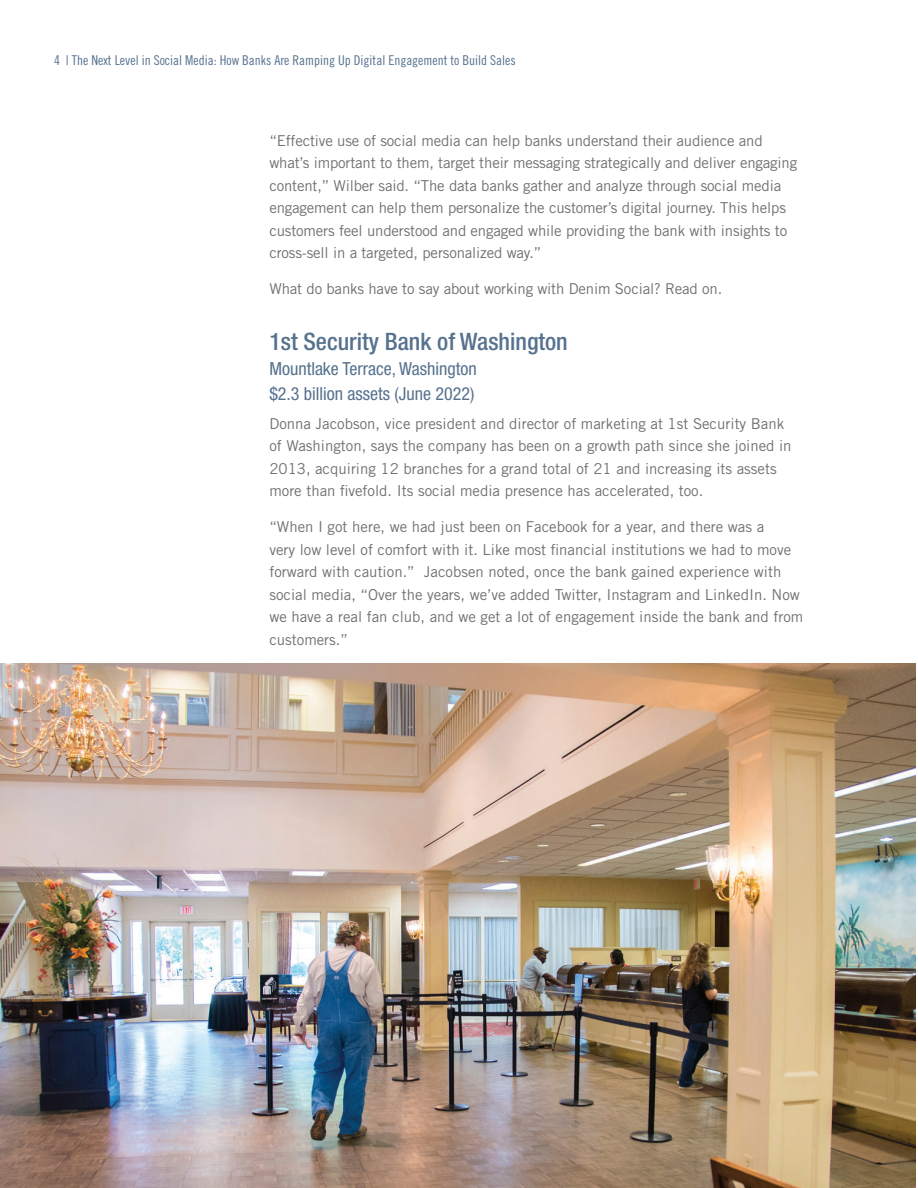
<style>
.page{position:relative;width:918px;height:1188px;background:#fff}
.page>*{position:absolute;margin:0;border:0;box-sizing:border-box;transform-origin:0 0}
.t1{font:500 condensed 24px "Helvetica Neue LT Std";color:#57728e}
.t2{font:condensed 18px/24.8px "Helvetica Neue LT Std";color:#57728e}
.t3{font:15px/22.5px "Trade Gothic LT Std";color:#6f7073}
.t4{font:13.5px "Trade Gothic LT Std Cn 18";color:#57728e}
</style>
<div class="page">
<img style="left:0;top:664px;width:916px;height:524px">
<p class="t4" style="left:54px;top:52px;width:463px">4 | The Next Level in Social Media: How Banks Are Ramping Up Digital Engagement to Build Sales</p>
<p class="t3" style="left:269px;top:129px;width:530px">“Effective use of social media can help banks understand their audience and what’s important to them, target their messaging strategically and deliver engaging content,” Wilber said. “The data banks gather and analyze through social media engagement can help them personalize the customer’s digital journey. This helps customers feel understood and engaged while providing the bank with insights to cross-sell in a targeted, personalized way.”</p>
<p class="t3" style="left:269px;top:278px;width:454px">What do banks have to say about working with Denim Social? Read on.</p>
<h1 class="t1" style="left:269px;top:327px;width:300px">1st Security Bank of Washington</h1>
<p class="t2" style="left:269px;top:356px;width:209px">Mountlake Terrace, Washington $2.3 billion assets (June 2022)</p>
<p class="t3" style="left:269px;top:412px;width:524px">Donna Jacobson, vice president and director of marketing at 1st Security Bank of Washington, says the company has been on a growth path since she joined in 2013, acquiring 12 branches for a grand total of 21 and increasing its assets more than fivefold. Its social media presence has accelerated, too.</p>
<p class="t3" style="left:269px;top:516px;width:536px">“When I got here, we had just been on Facebook for a year, and there was a<br>very low level of comfort with it. Like most financial institutions we had to move forward with caution.” Jacobsen noted, once the bank gained experience with social media, “Over the years, we’ve added Twitter, Instagram and LinkedIn. Now we have a real fan club, and we get a lot of engagement inside the bank and from customers.”</p>
</div>
